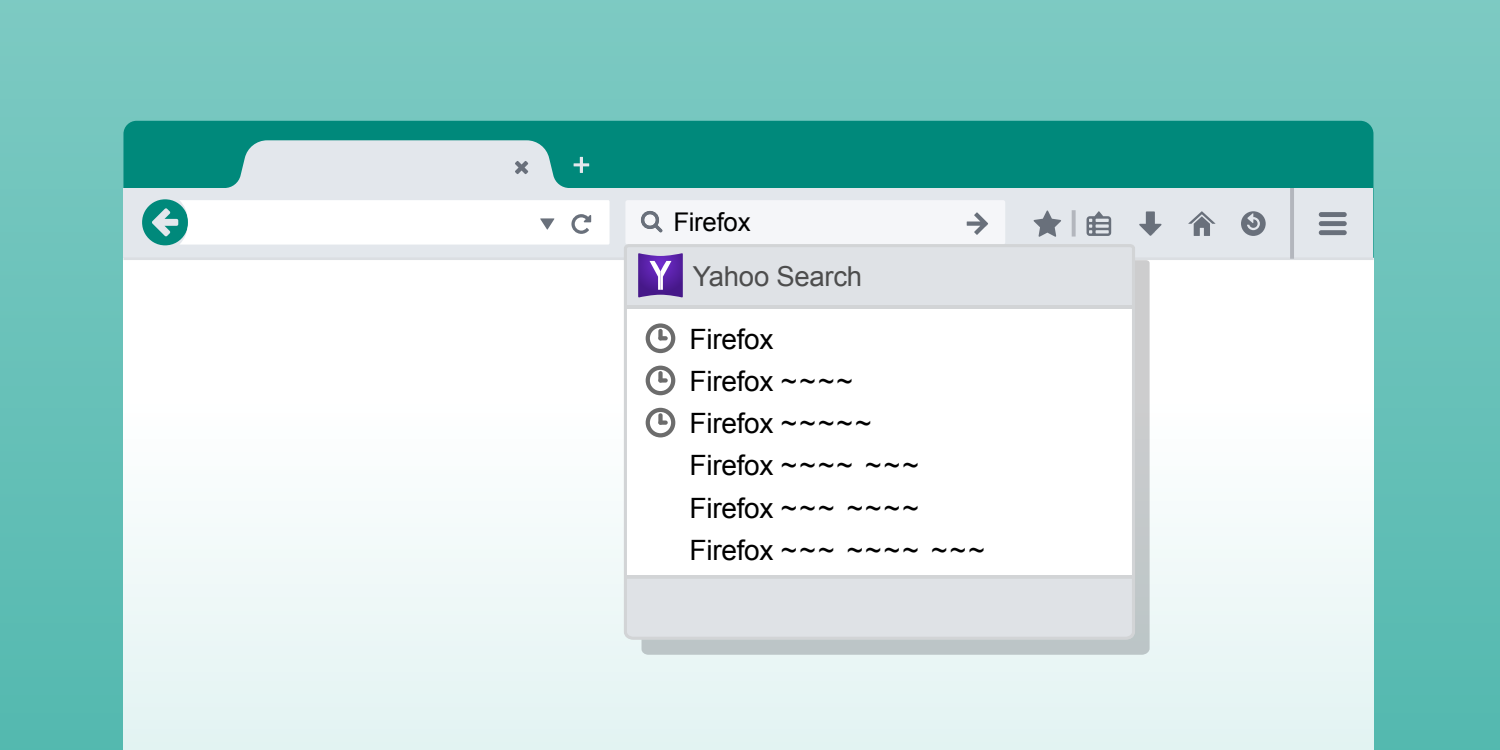
<style>
.page{position:relative;width:1500px;height:750px;background:#fff}
.page>*{position:absolute;margin:0;border:0;box-sizing:border-box;transform-origin:0 0}
.t1{font:28px/42.1px "Arial";letter-spacing:-.01em;color:#000}
.t2{font:27.5px "Arial";letter-spacing:-.01em;color:#4d4d4d}
.t3{font:25.75px "Arial";letter-spacing:-.01em;color:#000}
</style>
<div class="page">
<div style="left:0;top:0;width:1500px;height:750px;background:linear-gradient(to bottom,#7dcac2,#54b9af)"></div>
<div style="left:123px;top:121px;width:1250px;height:67px;background:#00897b"></div>
<div style="left:123px;top:188px;width:1250px;height:562px;background:#e3e7ec"></div>
<div style="left:123px;top:259px;width:1250px;height:491px;background:linear-gradient(to bottom,#fff,#e4f4f3)"></div>
<hr style="left:123px;top:257px;width:1250px;height:3px;background:#dbdee2">
<svg style="left:142px;top:199px;width:468px;height:46px;background:#ebf4f4"></svg>
<div style="left:625px;top:200px;width:380px;height:45px;background:#f5f6f9;border-radius:2px"></div>
<svg style="left:1034px;top:210px;width:27px;height:27px"></svg>
<svg style="left:1087px;top:211px;width:24px;height:25px"></svg>
<svg style="left:1139px;top:211px;width:23px;height:25px"></svg>
<svg style="left:1188px;top:211px;width:28px;height:25px"></svg>
<svg style="left:1241px;top:211px;width:25px;height:25px"></svg>
<hr style="left:1290px;top:188px;width:4px;height:71px;background:#b3b6bd">
<svg style="left:1072px;top:210px;width:4px;height:27px"></svg>
<div style="left:1319px;top:212px;width:28px;height:5px;background:#69707b;border-radius:2px"></div>
<div style="left:1319px;top:230px;width:28px;height:5px;background:#69707b;border-radius:2px"></div>
<div style="left:1319px;top:221px;width:28px;height:5px;background:#69707b;border-radius:2px"></div>
<svg style="left:225px;top:140px;width:364px;height:48px;background:#bdd7d9"></svg>
<svg style="left:967px;top:212px;width:21px;height:23px"></svg>
<svg style="left:642px;top:260px;width:508px;height:395px;background:#c1c8ca"></svg>
<svg style="left:622px;top:243px;width:515px;height:398px"></svg>
<svg style="left:625px;top:246px;width:509px;height:59px"></svg>
<svg style="left:646px;top:323px;width:29px;height:30px"></svg>
<div style="left:658px;top:329px;width:5px;height:11px;background:#6c6c6c;border-radius:2px"></div>
<svg style="left:658px;top:336px;width:10px;height:4px"></svg>
<svg style="left:646px;top:366px;width:29px;height:29px"></svg>
<div style="left:658px;top:371px;width:5px;height:12px;background:#6c6c6c;border-radius:2px"></div>
<div style="left:658px;top:378px;width:10px;height:5px;background:#6c6c6c;border-radius:2px"></div>
<svg style="left:646px;top:408px;width:29px;height:29px"></svg>
<div style="left:658px;top:413px;width:5px;height:12px;background:#6c6c6c;border-radius:2px"></div>
<div style="left:658px;top:420px;width:10px;height:5px;background:#6c6c6c;border-radius:2px"></div>
<svg style="left:641px;top:211px;width:21px;height:21px"></svg>
<p class="t3" style="left:673px;top:205px;width:79px">Firefox</p>
<p class="t2" style="left:693px;top:258px;width:171px">Yahoo Search</p>
<p class="t1" style="left:690px;top:318px;width:297px">Firefox<br>Firefox ~~~~<br>Firefox ~~~~~<br>Firefox ~~~~ ~~~<br>Firefox ~~~ ~~~~<br>Firefox ~~~ ~~~~ ~~~</p>
</div>
